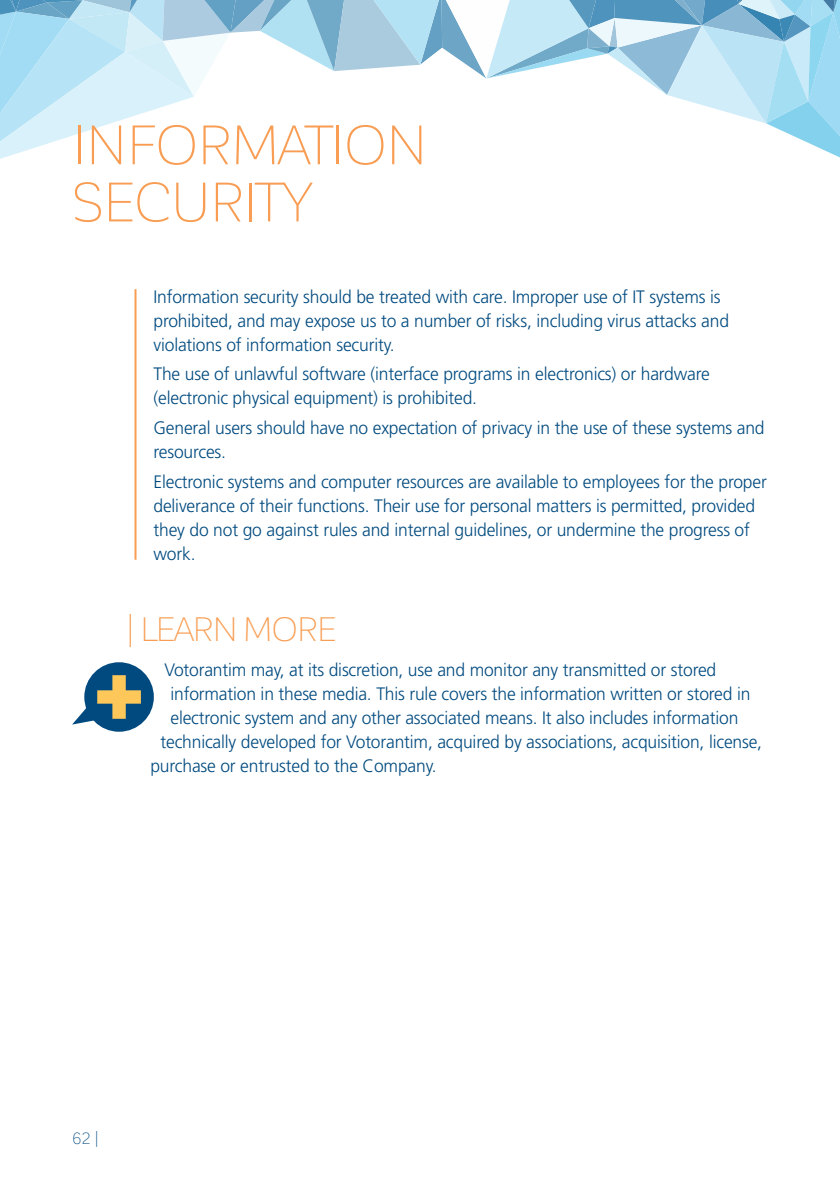
<style>
.page{position:relative;width:840px;height:1191px;background:#fff}
.page>*{position:absolute;margin:0;border:0;box-sizing:border-box;transform-origin:0 0}
.t1{font:300 54.6px/57.2px "Corporative Sans";letter-spacing:-.005em;color:#f89d53}
.t2{font:300 33.4px "Corporative Sans";letter-spacing:-.02em;color:#f89d53}
.t3{font:300 18px/24px "Frutiger LT Std";letter-spacing:-.01em;color:#004a7f}
.t4{font:300 16px "Corporative Sans";color:#004a7f}
</style>
<div class="page">
<svg style="left:0;top:0;width:839px;height:159px"></svg>
<hr style="left:134px;top:289px;width:2px;height:271px;background:#f89d53">
<svg style="left:72px;top:702px;width:25px;height:22px"></svg>
<div style="left:84px;top:662px;width:70px;height:69px;background:#004a7f;border-radius:50%"></div>
<div style="left:112px;top:675px;width:14px;height:44px;background:#fec75a"></div>
<div style="left:97px;top:690px;width:44px;height:13px;background:#fec75a"></div>
<h1 class="t1" style="left:72px;top:117px;width:310px">IN FORMATION<br>SECURITY</h1>
<p class="t3" style="left:153px;top:285px;width:576px">Information security should be treated with care. Improper use of IT systems is prohibited, and may expose us to a number of risks, including virus attacks and violations of information security.</p>
<p class="t3" style="left:153px;top:362px;width:557px">The use of unlawful software (interface programs in electronics) or hardware (electronic physical equipment) is prohibited.</p>
<p class="t3" style="left:153px;top:416px;width:612px">General users should have no expectation of privacy in the use of these systems and resources.</p>
<p class="t3" style="left:153px;top:470px;width:614px">Electronic systems and computer resources are available to employees for the proper deliverance of their functions. Their use for personal matters is permitted, provided they do not go against rules and internal guidelines, or undermine the progress of work.</p>
<h2 class="t2" style="left:126px;top:612px;width:212px">| LEARN MORE</h2>
<p class="t3" style="left:164px;top:657px;width:553px">Votorantim may, at its discretion, use and monitor any transmitted or stored</p>
<p class="t3" style="left:170px;top:681px;width:581px">information in these media. This rule covers the information written or stored in</p>
<p class="t3" style="left:170px;top:705px;width:569px">electronic system and any other associated means. It also includes information</p>
<p class="t3" style="left:160px;top:729px;width:603px">technically developed for Votorantim, acquired by associations, acquisition, license,</p>
<p class="t3" style="left:150px;top:753px;width:287px">purchase or entrusted to the Company.</p>
<p class="t4" style="left:72px;top:1130px;width:28px">62|</p>
</div>
